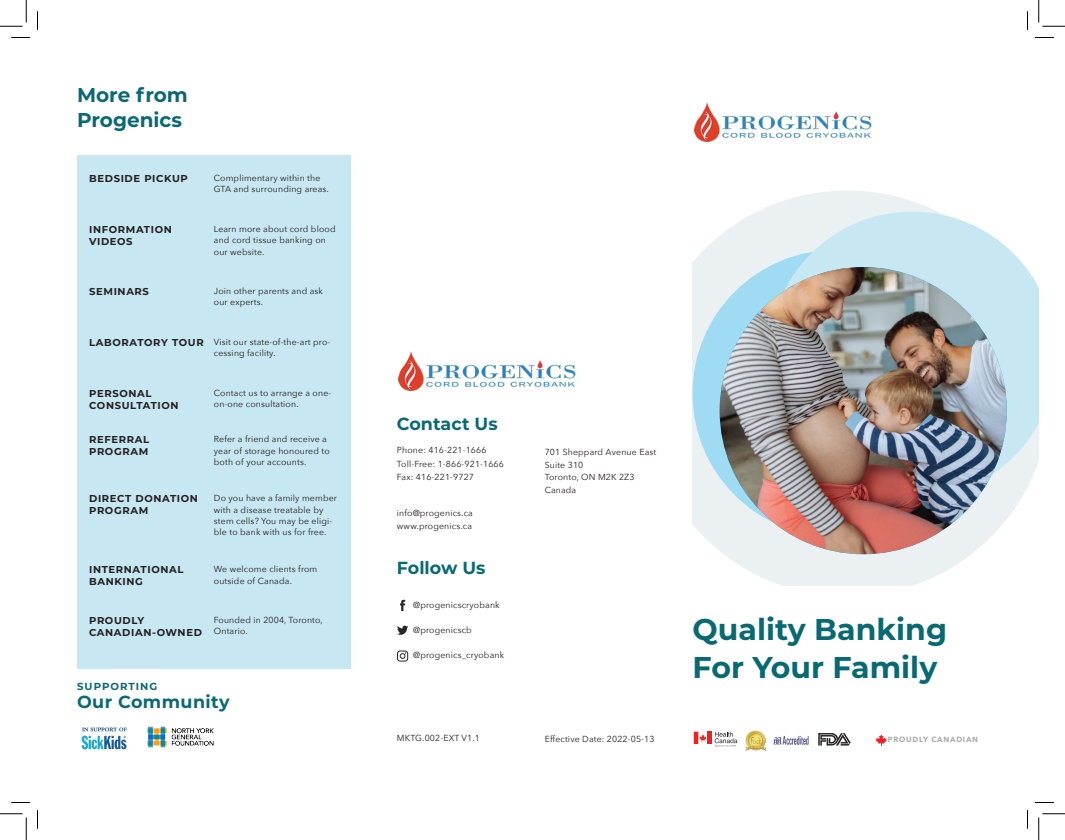
<style>
.page{position:relative;width:1065px;height:840px;background:#fff}
.page>*{position:absolute;margin:0;border:0;box-sizing:border-box;transform-origin:0 0}
.t1{font:700 30px/37.5px "Montserrat";color:#096972}
.t2{font:700 20px "Montserrat";color:#096972}
.t3{font:700 17.5px "Montserrat";letter-spacing:.005em;color:#096972}
.t4{font:700 17.5px "Montserrat";letter-spacing:.025em;color:#096972}
.t5{font:700 10.25px "Montserrat";letter-spacing:.1em;color:#096972}
.t6{font:700 10px/12px "Montserrat";letter-spacing:.065em;color:#231f20}
.t7{font:8.75px/11.2px "Avenir Next";letter-spacing:.015em;color:#231f20}
.t8{font:700 7.5px "Avenir Next";letter-spacing:.1em;color:#acacac}
</style>
<div class="page">
<img style="left:694px;top:102px;width:178px;height:40px">
<img style="left:398px;top:351px;width:178px;height:40px">
<div style="left:77px;top:155px;width:274px;height:514px;background:#c7e7f2"></div>
<img style="left:81px;top:727px;width:46px;height:23px">
<img style="left:148px;top:726px;width:66px;height:22px">
<svg style="left:692px;top:191px;width:329px;height:394px;fill:#ebf0f2"></svg>
<div style="left:693px;top:250px;width:287px;height:287px;background:#9fdcf4;border-radius:50%"></div>
<svg style="left:769px;top:212px;width:270px;height:287px;background:#d2eaf3"></svg>
<img style="left:720px;top:267px;width:287px;height:287px;border-radius:144px">
<svg style="left:876px;top:734px;width:11px;height:12px"></svg>
<svg style="left:694px;top:732px;width:43px;height:15px"></svg>
<svg style="left:818px;top:733px;width:33px;height:13px"></svg>
<img style="left:746px;top:731px;width:19px;height:20px">
<img style="left:773px;top:736px;width:36px;height:9px">
<svg style="left:397px;top:651px;width:11px;height:11px"></svg>
<svg style="left:397px;top:626px;width:11px;height:9px"></svg>
<svg style="left:400px;top:600px;width:5px;height:11px"></svg>
<svg style="left:11px;top:37px;width:19px;height:1px"></svg>
<svg style="left:1035px;top:37px;width:19px;height:1px"></svg>
<svg style="left:11px;top:802px;width:19px;height:1px"></svg>
<svg style="left:1035px;top:802px;width:19px;height:1px"></svg>
<svg style="left:37px;top:11px;width:1px;height:19px"></svg>
<svg style="left:37px;top:810px;width:1px;height:19px"></svg>
<svg style="left:1027px;top:11px;width:1px;height:19px"></svg>
<svg style="left:1027px;top:810px;width:1px;height:19px"></svg>
<svg style="left:0;top:0;width:27px;height:27px"></svg>
<svg style="left:0;top:814px;width:27px;height:26px"></svg>
<svg style="left:1039px;top:0;width:26px;height:27px"></svg>
<svg style="left:1039px;top:814px;width:26px;height:26px"></svg>
<p class="t2" style="left:77px;top:80px;width:112px">More from</p>
<p class="t2" style="left:77px;top:105px;width:106px">Progenics</p>
<p class="t6" style="left:89px;top:172px;width:100px">BEDSIDE PICKUP</p>
<p class="t7" style="left:214px;top:172px;width:116px">Complimentary within the<br>GTA and surrounding areas.</p>
<p class="t7" style="left:214px;top:223px;width:123px">Learn more about cord blood and cord tissue banking on our website.</p>
<p class="t6" style="left:89px;top:223px;width:84px">INFORMATION</p>
<p class="t6" style="left:89px;top:235px;width:45px">VIDEOS</p>
<p class="t6" style="left:89px;top:285px;width:61px">SEMINARS</p>
<p class="t7" style="left:214px;top:285px;width:111px">Join other parents and ask our experts.</p>
<p class="t6" style="left:89px;top:336px;width:116px">LABORATORY TOUR</p>
<p class="t7" style="left:214px;top:336px;width:118px">Visit our state-of-the-art pro&shy;cessing facility.</p>
<p class="t6" style="left:89px;top:387px;width:64px">PERSONAL</p>
<p class="t6" style="left:89px;top:399px;width:91px">CONSULTATION</p>
<p class="t7" style="left:214px;top:387px;width:119px">Contact us to arrange a one&shy;on-one consultation.</p>
<p class="t6" style="left:89px;top:433px;width:62px">REFERRAL</p>
<p class="t6" style="left:89px;top:445px;width:61px">PROGRAM</p>
<p class="t7" style="left:214px;top:433px;width:117px">Refer a friend and receive a year of storage honoured to both of your accounts.</p>
<p class="t6" style="left:89px;top:492px;width:110px">DIRECT DONATION<br>PROGRAM</p>
<p class="t7" style="left:214px;top:492px;width:125px">Do you have a family member with a disease treatable by stem cells? You may be eligi&shy;ble to bank with us for free.</p>
<p class="t6" style="left:89px;top:563px;width:96px">INTERNATIONAL</p>
<p class="t6" style="left:89px;top:575px;width:55px">BANKING</p>
<p class="t7" style="left:214px;top:563px;width:105px">We welcome clients from outside of Canada.</p>
<p class="t6" style="left:89px;top:614px;width:57px">PROUDLY</p>
<p class="t6" style="left:89px;top:626px;width:114px">CANADIAN-OWNED</p>
<p class="t7" style="left:214px;top:614px;width:110px">Founded in 2004, Toronto,<br>Ontario.</p>
<p class="t5" style="left:77px;top:679px;width:82px">SUPPORTING</p>
<p class="t4" style="left:77px;top:689px;width:154px">Our Community</p>
<p class="t3" style="left:397px;top:411px;width:102px">Contact Us</p>
<p class="t7" style="left:397px;top:444px;width:91px">Phone: 416-221-1666</p>
<p class="t7" style="left:397px;top:458px;width:108px">Toll-Free: 1-866-921-1666</p>
<p class="t7" style="left:397px;top:471px;width:79px">Fax: 416-221-9727</p>
<p class="t7" style="left:397px;top:507px;width:77px">info@progenics.ca</p>
<p class="t7" style="left:397px;top:520px;width:77px">www.progenics.ca</p>
<p class="t3" style="left:397px;top:555px;width:90px">Follow Us</p>
<p class="t7" style="left:413px;top:599px;width:88px">@progenicscryobank</p>
<p class="t7" style="left:413px;top:624px;width:60px">@progenicscb</p>
<p class="t7" style="left:413px;top:649px;width:93px">@progenics_cryobank</p>
<p class="t7" style="left:545px;top:446px;width:113px;line-height:12.5px">701 Sheppard Avenue East<br>Suite 310</p>
<p class="t7" style="left:545px;top:471px;width:91px;line-height:12.5px">Toronto, ON M2K 2Z3<br>Canada</p>
<p class="t7" style="left:397px;top:732px;width:84px">MKTG.002-EXT V1.1</p>
<p class="t7" style="left:545px;top:733px;width:111px">Effective Date: 2022-05-13</p>
<p class="t1" style="left:693px;top:609px;width:256px">Quality Banking<br>For Your Family</p>
<p class="t8" style="left:888px;top:733px;width:92px">PROUDLY CANADIAN</p>
</div>
